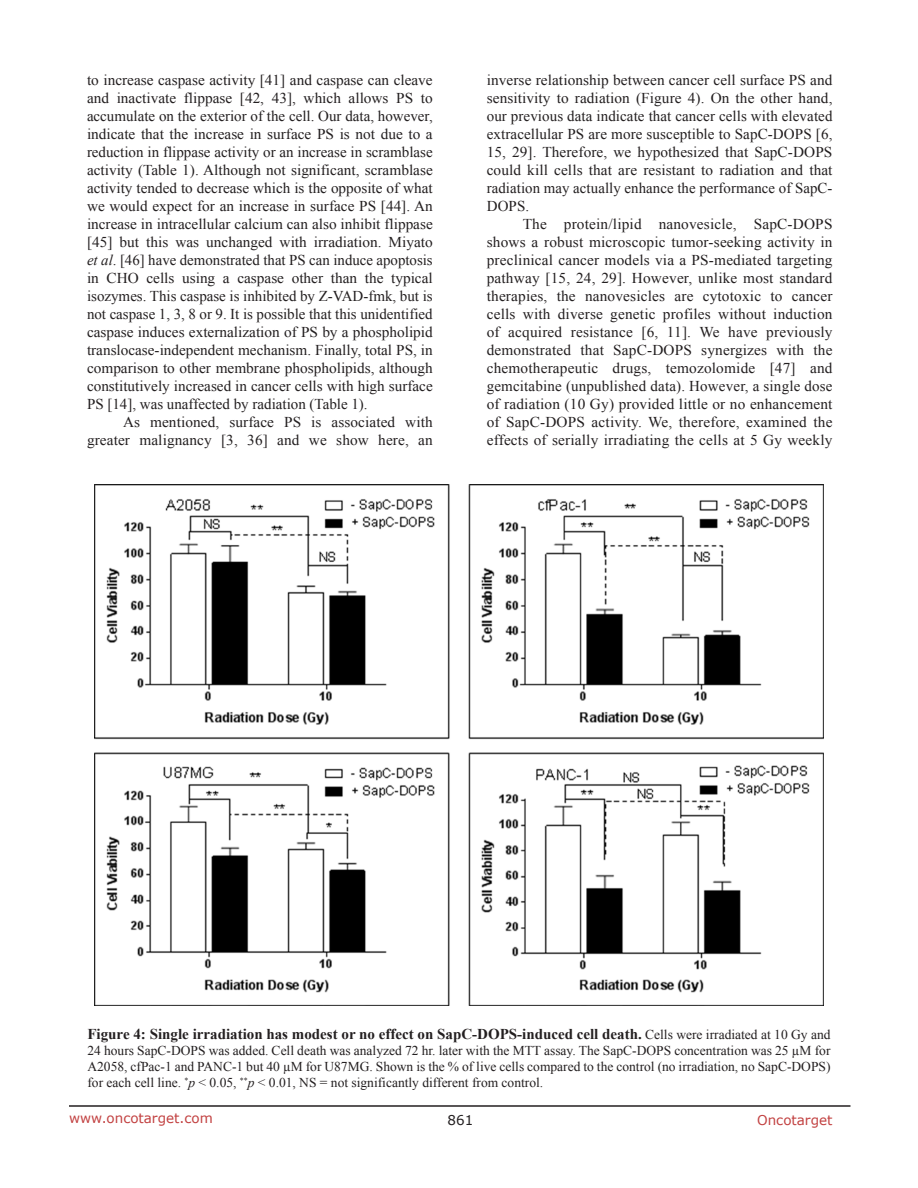
<style>
.page{position:relative;width:918px;height:1188px;background:#fff}
.page>*{position:absolute;margin:0;border:0;box-sizing:border-box;transform-origin:0 0}
.BodyText{font:15px/18px "Times New Roman";letter-spacing:.005em;color:#231f20;text-align:justify}
.Figuretrx{font:700 15px "Times New Roman";color:#231f20}
.Figuretrx-2{font:13.5px/16.2px "Times New Roman";color:#231f20;text-align:justify}
.t1{font:13.5px "Verdana";color:#c24141}
.t2{font:13.5px "Verdana";color:#231f20}
.s1{font-style:italic}
.s2{font-weight:400;font-size:13.5px}
</style>
<div class="page">
<hr style="left:69px;top:1105px;width:781px;height:2px;background:#231f20">
<img style="left:94px;top:485px;width:730px;height:520px">
<p class="BodyText" style="left:87px;top:71px;width:347px">to increase caspase activity [41] and caspase can cleave and inactivate flippase [42, 43], which allows PS to accumulate on the exterior of the cell. Our data, however, indicate that the increase in surface PS is not due to a reduction in flippase activity or an increase in scramblase activity (Table 1). Although not significant, scramblase activity tended to decrease which is the opposite of what we would expect for an increase in surface PS [44]. An increase in intracellular calcium can also inhibit flippase [45] but this was unchanged with irradiation. Miyato <span class="s1">et al</span>. [46] have demonstrated that PS can induce apoptosis in CHO cells using a caspase other than the typical isozymes. This caspase is inhibited by Z-VAD-fmk, but is not caspase 1, 3, 8 or 9. It is possible that this unidentified caspase induces externalization of PS by a phospholipid translocase-independent mechanism. Finally, total PS, in comparison to other membrane phospholipids, although constitutively increased in cancer cells with high surface PS [14], was unaffected by radiation (Table 1).</p>
<p class="BodyText" style="left:87px;top:413px;width:347px;text-align:right">As mentioned, surface PS is associated with greater malignancy [3, 36] and we show here, an</p>
<p class="BodyText" style="left:487px;top:71px;width:347px">inverse relationship between cancer cell surface PS and sensitivity to radiation (Figure 4). On the other hand, our previous data indicate that cancer cells with elevated extracellular PS are more susceptible to SapC-DOPS [6, 15, 29]. Therefore, we hypothesized that SapC-DOPS could kill cells that are resistant to radiation and that radiation may actually enhance the performance of SapC-DOPS.</p>
<p class="BodyText" style="left:487px;top:215px;width:347px;text-indent:36px">The protein/lipid nanovesicle, SapC-DOPS shows a robust microscopic tumor-seeking activity in preclinical cancer models via a PS-mediated targeting pathway [15, 24, 29]. However, unlike most standard therapies, the nanovesicles are cytotoxic to cancer cells with diverse genetic profiles without induction of acquired resistance [6, 11]. We have previously demonstrated that SapC-DOPS synergizes with the chemotherapeutic drugs, temozolomide [47] and gemcitabine (unpublished data). However, a single dose of radiation (10 Gy) provided little or no enhancement of SapC-DOPS activity. We, therefore, examined the effects of serially irradiating the cells at 5 Gy weekly</p>
<p class="Figuretrx" style="left:87px;top:1023px;width:745px">Figure 4: Single irradiation has modest or no effect on SapC-DOPS-induced cell death. <span class="s2">Cells were irradiated at 10 Gy and</span></p>
<p class="Figuretrx-2" style="left:87px;top:1042px;width:745px">24 hours SapC-DOPS was added. Cell death was analyzed 72 hr. later with the MTT assay. The SapC-DOPS concentration was 25 µM for A2058, cfPac-1 and PANC-1 but 40 µM for U87MG. Shown is the % of live cells compared to the control (no irradiation, no SapC-DOPS) for each cell line. <sup>*</sup><span class="s1">p</span> &lt; 0.05, <sup>**</sup><span class="s1">p</span> &lt; 0.01, NS = not significantly different from control.</p>
<p class="t1" style="left:69px;top:1109px;width:145px">www.oncotarget.com</p>
<p class="t2" style="left:448px;top:1111px;width:27px">861</p>
<p class="t1" style="left:757px;top:1111px;width:77px">Oncotarget</p>
</div>
